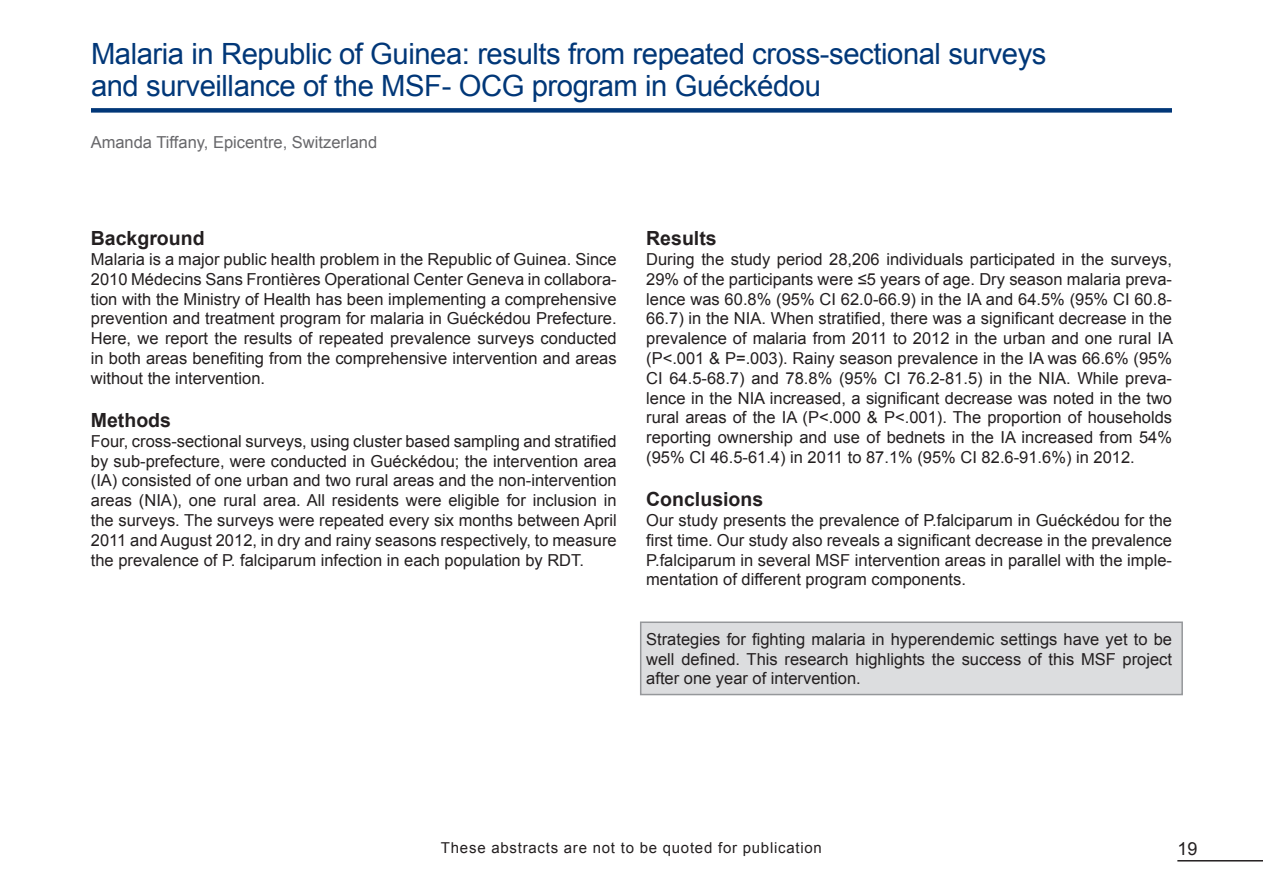
<style>
.page{position:relative;width:1263px;height:893px;background:#fff}
.page>*{position:absolute;margin:0;border:0;box-sizing:border-box;transform-origin:0 0}
.t1{font:29.25px/31.5px "Arial";letter-spacing:-.015em;color:#013778}
.t2{font:700 19.5px "Arial";color:#231f20}
.t3{font:18px "Arial";color:#231f20}
.t4{font:16.5px/19.8px "Arial";color:#231f20;text-align:justify}
.t5{font:16.5px "Arial";color:#67676a}
.t6{font:15px "Arial";letter-spacing:.05em;color:#231f20}
</style>
<div class="page">
<div style="left:640px;top:621px;width:543px;height:74px;background:#dcdddf;border:2px solid #95979a"></div>
<div style="left:91px;top:108px;width:1081px;height:5px;background:#013778"></div>
<hr style="left:1177px;top:860px;width:86px;height:1px;background:#231f20">
<h1 class="t1" style="left:91px;top:38px;width:957px">Malaria in Republic of Guinea: results from repeated cross-sectional surveys and surveillance of the MSF- OCG program in Guéckédou</h1>
<p class="t5" style="left:91px;top:131px;width:288px">Amanda Tiffany, Epicentre, Switzerland</p>
<p class="t2" style="left:91px;top:226px;width:115px">Background</p>
<p class="t4" style="left:91px;top:250px;width:527px">Malaria is a major public health problem in the Republic of Guinea. Since 2010 Médecins Sans Frontières Operational Center Geneva in collabora&shy;tion with the Ministry of Health has been implementing a comprehensive prevention and treatment program for malaria in Guéckédou Prefecture.<br>Here, we report the results of repeated prevalence surveys conducted in both areas benefiting from the comprehensive intervention and areas without the intervention.</p>
<p class="t2" style="left:91px;top:407px;width:82px">Methods</p>
<p class="t4" style="left:91px;top:431px;width:527px">Four, cross-sectional surveys, using cluster based sampling and stratified by sub-prefecture, were conducted in Guéckédou; the intervention area (IA) consisted of one urban and two rural areas and the non-intervention areas (NIA), one rural area. All residents were eligible for inclusion in the surveys. The surveys were repeated every six months between April 2011 and August 2012, in dry and rainy seasons respectively, to measure the prevalence of P. falciparum infection in each population by RDT.</p>
<p class="t2" style="left:646px;top:226px;width:72px">Results</p>
<p class="t4" style="left:646px;top:250px;width:528px">During the study period 28,206 individuals participated in the surveys, 29% of the participants were ≤5 years of age. Dry season malaria preva&shy;lence was 60.8% (95% CI 62.0-66.9) in the IA and 64.5% (95% CI 60.8- 66.7) in the NIA. When stratified, there was a significant decrease in the prevalence of malaria from 2011 to 2012 in the urban and one rural IA (P&lt;.001 &amp; P=.003). Rainy season prevalence in the IA was 66.6% (95% CI 64.5-68.7) and 78.8% (95% CI 76.2-81.5) in the NIA. While preva&shy;lence in the NIA increased, a significant decrease was noted in the two rural areas of the IA (P&lt;.000 &amp; P&lt;.001). The proportion of households reporting ownership and use of bednets in the IA increased from 54% (95% CI 46.5-61.4) in 2011 to 87.1% (95% CI 82.6-91.6%) in 2012.</p>
<p class="t2" style="left:646px;top:487px;width:119px">Conclusions</p>
<p class="t4" style="left:646px;top:511px;width:527px">Our study presents the prevalence of P.falciparum in Guéckédou for the first time. Our study also reveals a significant decrease in the prevalence P.falciparum in several MSF intervention areas in parallel with the imple&shy;mentation of different program components.</p>
<p class="t4" style="left:646px;top:629px;width:527px">Strategies for fighting malaria in hyperendemic settings have yet to be well defined. This research highlights the success of this MSF project after one year of intervention.</p>
<p class="t6" style="left:441px;top:837px;width:382px">These abstracts are not to be quoted for publication</p>
<p class="t3" style="left:1177px;top:837px;width:22px">19</p>
</div>
